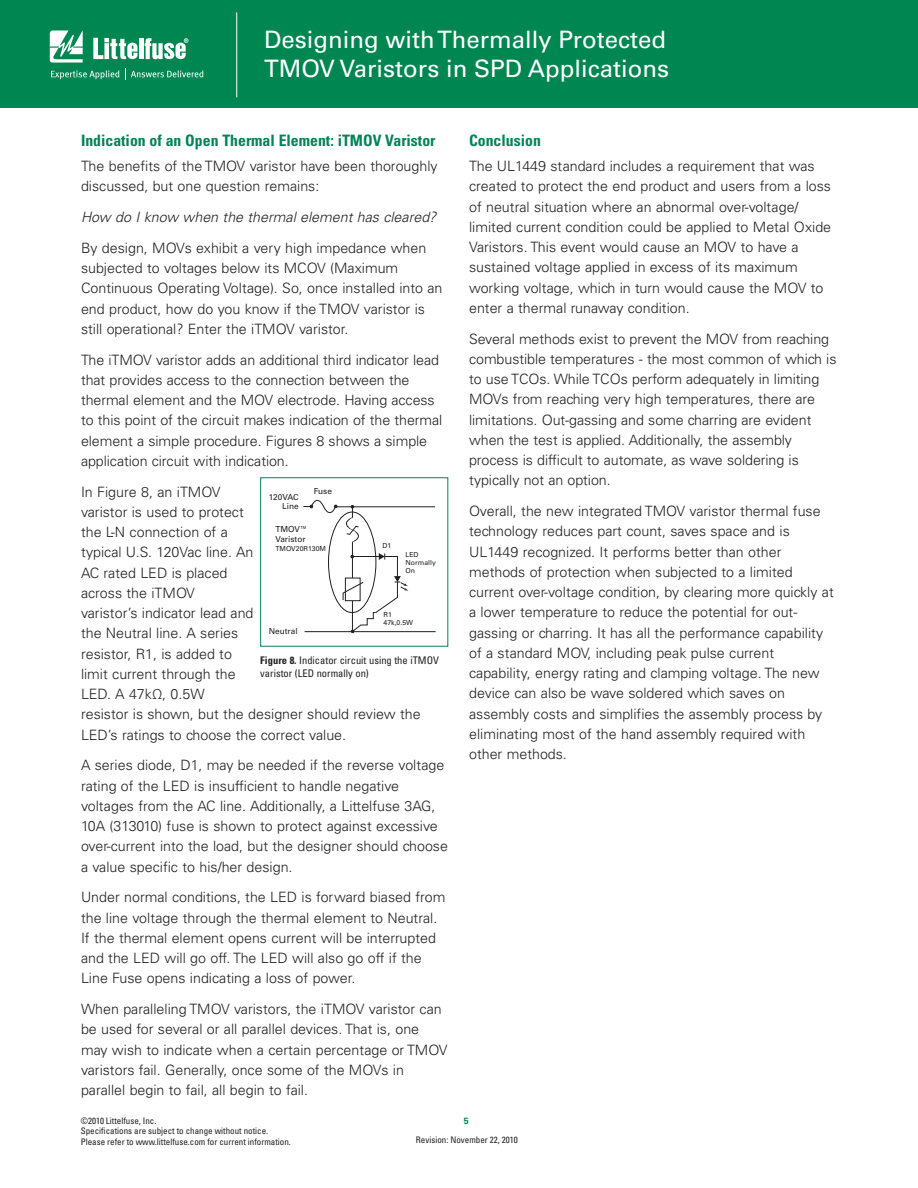
<style>
.page{position:relative;width:918px;height:1188px;background:#fff}
.page>*{position:absolute;margin:0;border:0;box-sizing:border-box;transform-origin:0 0}
.t1{font:24px/28.8px "Univers LT Std";color:#fff}
.t2{font:700 condensed 15.75px "Univers LT Std";color:#008457}
.t3{font:300 14.25px/20.2px "Univers LT Std";color:#231f20}
.t4{font:italic 300 14.25px "Univers LT Std";color:#231f20}
.t5{font:condensed 10.5px/12.8px "Univers LT Std";color:#231f20}
.t6{font:condensed 9px/10.5px "Univers LT Std";color:#231f20}
.t7{font:700 9px "Univers LT Std";color:#008751}
.t8{font:8.25px/9.9px "Univers LT Std";color:#231f20}
.t9{font:6.9px/8.2px "Univers LT Std";color:#231f20}
.s1{font-weight:700}
</style>
<div class="page">
<div style="left:0;top:0;width:918px;height:108px;background:#008751"></div>
<svg style="left:50px;top:30px;width:33px;height:33px"></svg>
<hr style="left:139px;top:38px;width:4px;height:21px;background:#fff">
<svg style="left:145px;top:38px;width:43px;height:21px"></svg>
<svg style="left:93px;top:38px;width:45px;height:21px"></svg>
<svg style="left:51px;top:70px;width:68px;height:9px"></svg>
<svg style="left:125px;top:69px;width:78px;height:11px"></svg>
<hr style="left:236px;top:12px;width:1px;height:85px;background:#fff">
<hr style="left:336px;top:506px;width:99px;height:1px;background:#231f20">
<hr style="left:305px;top:631px;width:131px;height:1px;background:#231f20">
<hr style="left:352px;top:507px;width:1px;height:125px;background:#231f20">
<svg style="left:303px;top:499px;width:64px;height:44px"></svg>
<svg style="left:342px;top:553px;width:67px;height:80px"></svg>
<div style="left:260px;top:477px;width:188px;height:170px;border:1px solid #008457"></div>
<h1 class="t1" style="left:264px;top:27px;width:406px">Designing with Thermally Protected<br>TMOV Varistors in SPD Applications</h1>
<p class="t2" style="left:81px;top:135px;width:356px">Indication of an Open Thermal Element: iTMOV Varistor</p>
<p class="t3" style="left:81px;top:157px;width:358px">The benefits of the TMOV varistor have been thoroughly discussed, but one question remains:</p>
<p class="t4" style="left:81px;top:209px;width:357px">How do I know when the thermal element has cleared?</p>
<p class="t3" style="left:81px;top:239px;width:363px">By design, MOVs exhibit a very high impedance when subjected to voltages below its MCOV (Maximum Continuous Operating Voltage). So, once installed into an end product, how do you know if the TMOV varistor is still operational? Enter the iTMOV varistor.</p>
<p class="t3" style="left:81px;top:350px;width:363px">The iTMOV varistor adds an additional third indicator lead that provides access to the connection between the thermal element and the MOV electrode. Having access to this point of the circuit makes indication of the thermal element a simple procedure. Figures 8 shows a simple application circuit with indication.</p>
<p class="t3" style="left:81px;top:482px;width:341px">In Figure 8, an iTMOV<br>varistor is used to protect<br>the L-N connection of a<br>typical U.S. 120Vac line. An<br>AC rated LED is placed<br>across the iTMOV<br>varistor’s indicator lead and<br>the Neutral line. A series<br>resistor, R1, is added to<br>limit current through the<br>LED. A 47kΩ, 0.5W<br>resistor is shown, but the designer should review the<br>LED’s ratings to choose the correct value.</p>
<p class="t3" style="left:81px;top:756px;width:369px">A series diode, D1, may be needed if the reverse voltage rating of the LED is insufficient to handle negative voltages from the AC line. Additionally, a Littelfuse 3AG, 10A (313010) fuse is shown to protect against excessive over-current into the load, but the designer should choose a value specific to his/her design.</p>
<p class="t3" style="left:81px;top:888px;width:366px">Under normal conditions, the LED is forward biased from the line voltage through the thermal element to Neutral.<br>If the thermal element opens current will be interrupted and the LED will go off. The LED will also go off if the Line Fuse opens indicating a loss of power.</p>
<p class="t3" style="left:81px;top:1000px;width:368px">When paralleling TMOV varistors, the iTMOV varistor can be used for several or all parallel devices. That is, one may wish to indicate when a certain percentage or TMOV varistors fail. Generally, once some of the MOVs in parallel begin to fail, all begin to fail.</p>
<p class="t8" style="left:314px;top:487px;width:20px">Fuse</p>
<p class="t8" style="left:269px;top:493px;width:32px">120VAC</p>
<p class="t8" style="left:282px;top:501px;width:18px">Line</p>
<p class="t8" style="left:275px;top:525px;width:34px">TMOV™<br>Varistor</p>
<p class="t9" style="left:275px;top:545px;width:52px">TMOV20R130M</p>
<p class="t9" style="left:383px;top:542px;width:10px">D1</p>
<p class="t9" style="left:406px;top:550px;width:32px">LED<br>Normally<br>On</p>
<p class="t9" style="left:384px;top:611px;width:31px">R1<br>47k,0.5W</p>
<p class="t5" style="left:260px;top:655px;width:180px"><span class="s1">Figure 8.</span> Indicator circuit using the iTMOV varistor (LED normally on)</p>
<p class="t8" style="left:269px;top:627px;width:30px">Neutral</p>
<p class="t2" style="left:469px;top:135px;width:73px">Conclusion</p>
<p class="t3" style="left:469px;top:157px;width:364px">The UL1449 standard includes a requirement that was created to protect the end product and users from a loss of neutral situation where an abnormal over-voltage/ limited current condition could be applied to Metal Oxide Varistors. This event would cause an MOV to have a sustained voltage applied in excess of its maximum working voltage, which in turn would cause the MOV to enter a thermal runaway condition.</p>
<p class="t3" style="left:469px;top:329px;width:369px">Several methods exist to prevent the MOV from reaching combustible temperatures - the most common of which is to use TCOs. While TCOs perform adequately in limiting MOVs from reaching very high temperatures, there are limitations. Out-gassing and some charring are evident when the test is applied. Additionally, the assembly process is difficult to automate, as wave soldering is typically not an option.</p>
<p class="t3" style="left:469px;top:502px;width:366px">Overall, the new integrated TMOV varistor thermal fuse technology reduces part count, saves space and is UL1449 recognized. It performs better than other methods of protection when subjected to a limited current over-voltage condition, by clearing more quickly at a lower temperature to reduce the potential for out&shy;gassing or charring. It has all the performance capability of a standard MOV, including peak pulse current capability, energy rating and clamping voltage. The new device can also be wave soldered which saves on assembly costs and simplifies the assembly process by eliminating most of the hand assembly required with other methods.</p>
<p class="t6" style="left:81px;top:1116px;width:77px">©2010 Littelfuse, Inc.</p>
<p class="t7" style="left:464px;top:1116px;width:7px">5</p>
<p class="t6" style="left:81px;top:1126px;width:212px">Specifications are subject to change without notice.<br>Please refer to www.littelfuse.com for current information.</p>
<p class="t6" style="left:416px;top:1136px;width:103px">Revision: November 22, 2010</p>
</div>
